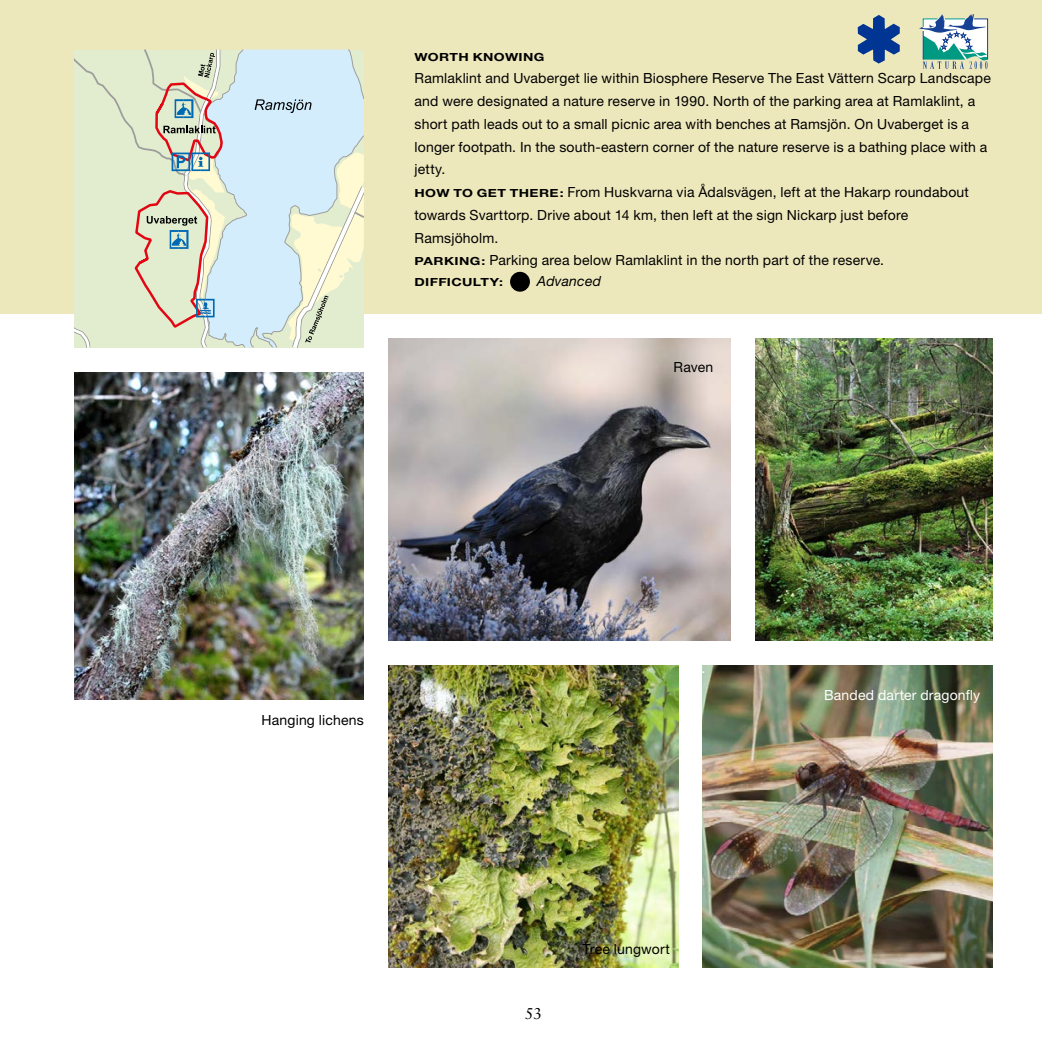
<style>
.page{position:relative;width:1042px;height:1042px;background:#fff}
.page>*{position:absolute;margin:0;border:0;box-sizing:border-box;transform-origin:0 0}
.t1{font:15.75px "Sabon";color:#000}
.t2{font:14px/22.8px "Helvetica Neue";letter-spacing:.015em;color:#000}
.t3{font:14px "Helvetica Neue";letter-spacing:.015em;color:#fff}
.t4{font:italic 14px "Helvetica Neue";letter-spacing:.015em;color:#000}
.t5{font:700 11.2px "Helvetica Neue";letter-spacing:.025em;color:#000;scale:1.25 1}
.s1{font-weight:700;font-size:11.2px}
</style>
<div class="page">
<div style="left:0;top:0;width:1042px;height:314px;background:#ede7bc"></div>
<div style="left:510px;top:272px;width:20px;height:20px;background:#000;border-radius:50%"></div>
<img style="left:703px;top:665px;width:289px;height:302px">
<svg style="left:919px;top:15px;width:69px;height:54px"></svg>
<img style="left:389px;top:665px;width:289px;height:302px">
<img style="left:74px;top:372px;width:290px;height:327px">
<img style="left:389px;top:339px;width:341px;height:301px">
<img style="left:756px;top:339px;width:236px;height:301px">
<svg style="left:74px;top:50px;width:290px;height:298px;background:#d9e4d9"></svg>
<svg style="left:858px;top:15px;width:42px;height:49px"></svg>
<p class="t5" style="left:414px;top:50px;width:105px">WORTH KNOWING</p>
<p class="t2" style="left:414px;top:67px;width:578px">Ramlaklint and Uvaberget lie within Biosphere Reserve The East Vättern Scarp Landscape and were designated a nature reserve in 1990. North of the parking area at Ramlaklint, a short path leads out to a small picnic area with benches at Ramsjön. On Uvaberget is a longer footpath. In the south-eastern corner of the nature reserve is a bathing place with a jetty.<br><span class="s1">HOW TO GET THERE:</span> From Huskvarna via Ådalsvägen, left at the Hakarp roundabout towards Svarttorp. Drive about 14 km, then left at the sign Nickarp just before Ramsjöholm.<br><span class="s1">PARKING:</span> Parking area below Ramlaklint in the north part of the reserve.</p>
<p class="t5" style="left:414px;top:275px;width:72px">DIFFICULTY:</p>
<p class="t4" style="left:537px;top:273px;width:66px">Advanced</p>
<p class="t2" style="left:673px;top:356px;width:41px">Raven</p>
<p class="t2" style="left:261px;top:708px;width:104px">Hanging lichens</p>
<p class="t1" style="left:525px;top:1004px;width:19px">53</p>
<p class="t2" style="left:583px;top:937px;width:89px">Tree lungwort</p>
<p class="t3" style="left:824px;top:687px;width:158px">Banded darter dragonfly</p>
</div>
